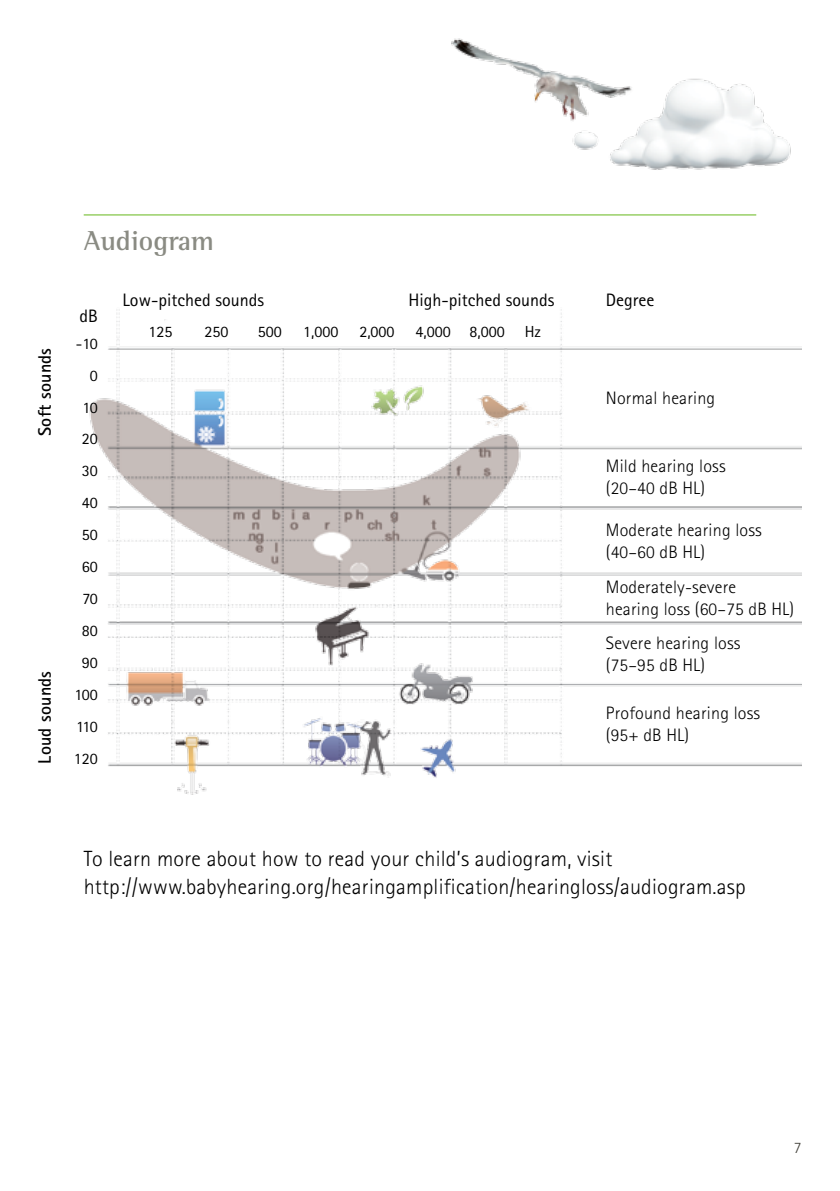
<style>
.page{position:relative;width:840px;height:1191px;background:#fff}
.page>*{position:absolute;margin:0;border:0;box-sizing:border-box;transform-origin:0 0}
.PHO_Subtitle1_14pt_L{font:700 28px "Rotis Semi Serif Pro";color:#8a8b83}
.PHO_Bodycopy_11pt_Bl{font:300 22px "Rotis Sans Serif Pro";letter-spacing:.01em;color:#000}
.PHO_Bodycopy_12pt_Bl{font:300 18px/22px "Rotis Sans Serif Pro";letter-spacing:.01em;color:#000}
.t1{font:18px "Rotis Sans Serif Pro";color:#000}
.PHO_Bodycopy_12pt_Bl-2{font:700 18px "Rotis Sans Serif Pro";letter-spacing:.01em;color:#000}
.t2{font:16px "Rotis Sans Serif Pro";color:#000}
.t3{font:300 16px "Rotis Sans Serif Pro";color:#403f38}
</style>
<div class="page">
<hr style="left:84px;top:214px;width:671px;height:1px;background:#80c342">
<img style="left:89px;top:309px;width:712px;height:486px">
<img style="left:572px;top:78px;width:219px;height:92px">
<img style="left:451px;top:38px;width:202px;height:93px">
<p class="PHO_Bodycopy_12pt_Bl-2" style="left:33px;top:436px;width:89px;rotate:-90deg">Soft sounds</p>
<p class="PHO_Bodycopy_12pt_Bl-2" style="left:33px;top:763px;width:94px;rotate:-90deg">Loud sounds</p>
<p class="PHO_Subtitle1_14pt_L" style="left:84px;top:223px;width:132px">Audiogram</p>
<p class="t1" style="left:79px;top:305px;width:20px">dB</p>
<p class="t2" style="left:76px;top:334px;width:23px">-10</p>
<p class="t2" style="left:90px;top:366px;width:9px">0</p>
<p class="t2" style="left:82px;top:398px;width:17px">10</p>
<p class="t2" style="left:82px;top:429px;width:17px">20</p>
<p class="t2" style="left:82px;top:461px;width:17px">30</p>
<p class="t2" style="left:82px;top:493px;width:17px">40</p>
<p class="t2" style="left:82px;top:525px;width:17px">50</p>
<p class="t2" style="left:82px;top:557px;width:17px">60</p>
<p class="t2" style="left:82px;top:589px;width:17px">70</p>
<p class="t2" style="left:82px;top:621px;width:17px">80</p>
<p class="t2" style="left:82px;top:653px;width:17px">90</p>
<p class="t2" style="left:74px;top:685px;width:25px">100</p>
<p class="t2" style="left:76px;top:717px;width:23px">110</p>
<p class="t2" style="left:74px;top:748px;width:25px">120</p>
<p class="t1" style="left:123px;top:289px;width:143px">Low-pitched sounds</p>
<p class="t1" style="left:408px;top:289px;width:147px">High-pitched sounds</p>
<p class="t1" style="left:605px;top:289px;width:50px">Degree</p>
<p class="t2" style="left:148px;top:322px;width:25px">125</p>
<p class="t2" style="left:204px;top:322px;width:25px">250</p>
<p class="t2" style="left:257px;top:322px;width:25px">500</p>
<p class="t2" style="left:303px;top:322px;width:37px">1,000</p>
<p class="t2" style="left:359px;top:322px;width:37px">2,000</p>
<p class="t2" style="left:415px;top:322px;width:91px">4,000 8,000</p>
<p class="t2" style="left:524px;top:322px;width:18px">Hz</p>
<p class="PHO_Bodycopy_12pt_Bl" style="left:605px;top:387px;width:111px">Normal hearing</p>
<p class="PHO_Bodycopy_12pt_Bl" style="left:605px;top:455px;width:121px">Mild hearing loss</p>
<p class="PHO_Bodycopy_12pt_Bl" style="left:605px;top:477px;width:101px">(20–40 dB HL)</p>
<p class="PHO_Bodycopy_12pt_Bl" style="left:605px;top:519px;width:157px">Moderate hearing loss</p>
<p class="PHO_Bodycopy_12pt_Bl" style="left:605px;top:541px;width:101px">(40–60 dB HL)</p>
<p class="PHO_Bodycopy_12pt_Bl" style="left:605px;top:576px;width:190px">Moderately-severe<br>hearing loss (60–75 dB HL)</p>
<p class="PHO_Bodycopy_12pt_Bl" style="left:605px;top:632px;width:136px">Severe hearing loss</p>
<p class="PHO_Bodycopy_12pt_Bl" style="left:605px;top:654px;width:101px">(75–95 dB HL)</p>
<p class="PHO_Bodycopy_12pt_Bl" style="left:605px;top:702px;width:156px">Profound hearing loss</p>
<p class="PHO_Bodycopy_12pt_Bl" style="left:605px;top:724px;width:85px">(95+ dB HL)</p>
<p class="PHO_Bodycopy_11pt_Bl" style="left:84px;top:845px;width:530px">To learn more about how to read your child’s audiogram, visit</p>
<p class="PHO_Bodycopy_11pt_Bl" style="left:84px;top:873px;width:663px">http://www.babyhearing.org/hearingamplification/hearingloss/audiogram.asp</p>
<p class="t3" style="left:793px;top:1138px;width:9px">7</p>
</div>
